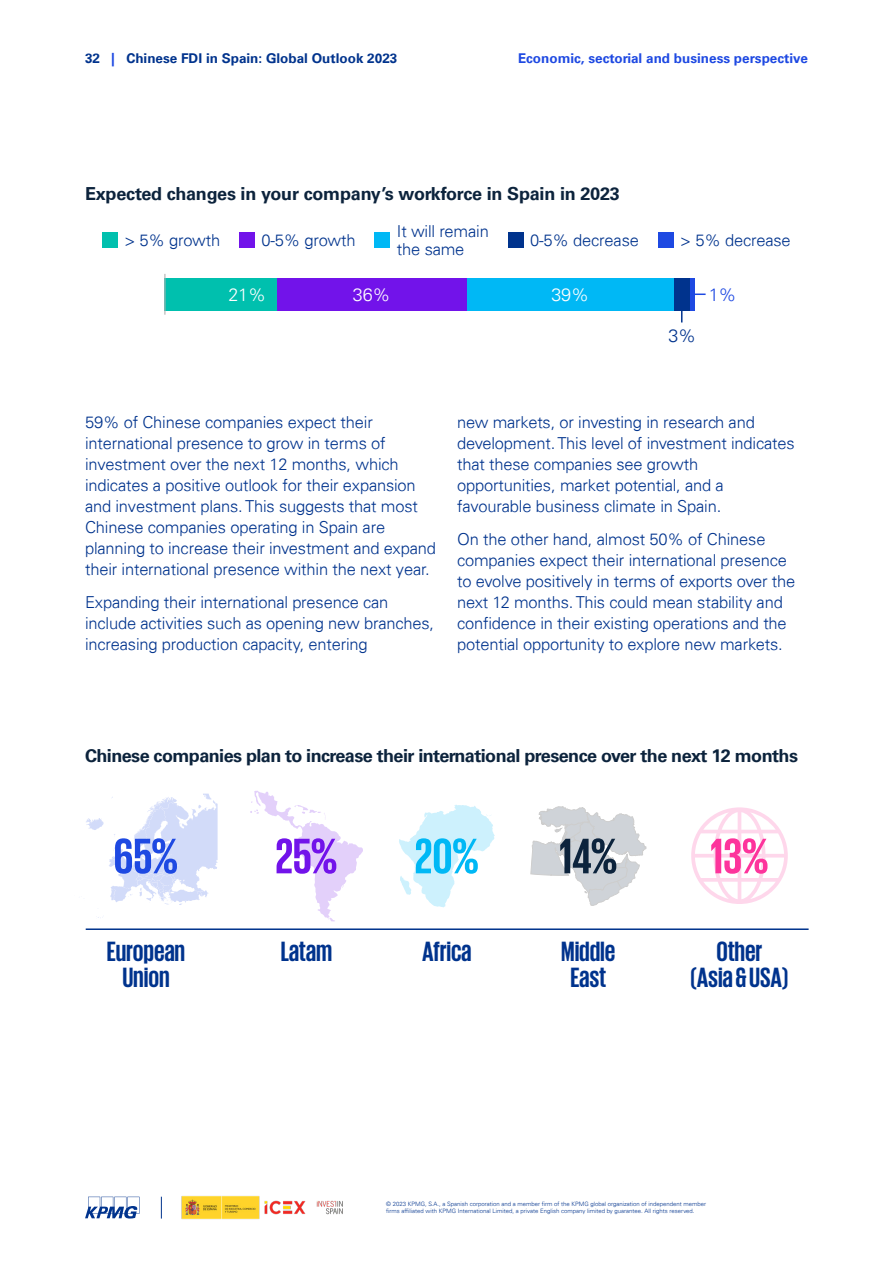
<style>
.page{position:relative;width:893px;height:1263px;background:#fff}
.page>*{position:absolute;margin:0;border:0;box-sizing:border-box;transform-origin:0 0}
.t1{font:700 51px "KPMG";color:#1e49e2}
.t2{font:700 51px "KPMG";color:#0c233c}
.t3{font:700 51px "KPMG";color:#fd349c}
.t4{font:700 51px "KPMG";color:#7213ea}
.t5{font:700 51px "KPMG";color:#00b8f5}
.t6{font:700 28.5px/25.5px "KPMG";letter-spacing:-.005em;color:#00338d;text-align:center}
.t7{font:700 18px "Univers 65";letter-spacing:-.03em;color:#0c233c}
.t8{font:700 18px "Univers 65";letter-spacing:-.01em;color:#0c233c}
.t9{font:300 18px "Univers 45";color:#fff}
.t10{font:300 18px "Univers 45";color:#1e49e2}
.t11{font:300 18px "Univers 45";color:#00338d}
.t12{font:300 16.5px/21px "Univers 45";letter-spacing:-.01em;color:#00338d}
.t13{font:700 13.5px "Universfor KPMG";color:#1e49e2}
.t14{font:700 13.5px "Universfor KPMG";color:#00338d}
.t15{font:300 6px/7.2px "Univers 45";color:#00338d}
.s1{color:#1e49e2}
.s2{font-style:inherit}
</style>
<div class="page">
<svg style="left:85px;top:1197px;width:54px;height:21px"></svg>
<img style="left:181px;top:1196px;width:162px;height:24px">
<svg style="left:161px;top:1197px;width:1px;height:21px"></svg>
<svg style="left:399px;top:805px;width:96px;height:102px"></svg>
<div style="left:102px;top:232px;width:15px;height:15px;background:#00c0ae"></div>
<div style="left:239px;top:232px;width:16px;height:15px;background:#7213ea"></div>
<div style="left:508px;top:232px;width:15px;height:15px;background:#00338d"></div>
<div style="left:658px;top:232px;width:15px;height:15px;background:#1e49e2"></div>
<div style="left:375px;top:232px;width:15px;height:15px;background:#00b8f5"></div>
<svg style="left:691px;top:807px;width:97px;height:97px"></svg>
<svg style="left:86px;top:794px;width:132px;height:124px"></svg>
<svg style="left:531px;top:806px;width:115px;height:99px"></svg>
<svg style="left:250px;top:790px;width:113px;height:131px"></svg>
<hr style="left:86px;top:928px;width:723px;height:2px;background:#00338d">
<div style="left:674px;top:278px;width:16px;height:32px;background:#00338d"></div>
<hr style="left:690px;top:278px;width:4px;height:32px;background:#1e49e2">
<div style="left:467px;top:278px;width:207px;height:32px;background:#00b8f5"></div>
<div style="left:276px;top:278px;width:191px;height:32px;background:#7213ea"></div>
<div style="left:164px;top:278px;width:112px;height:32px;background:#00c0ae"></div>
<hr style="left:164px;top:274px;width:1px;height:41px;background:#b2b2b2">
<svg style="left:694px;top:293px;width:12px;height:2px"></svg>
<svg style="left:681px;top:310px;width:1px;height:12px"></svg>
<p class="t14" style="left:85px;top:50px;width:314px">32 <span class="s1">|</span> Chinese FDI in Spain: Global Outlook 2023</p>
<p class="t13" style="left:518px;top:50px;width:291px">Economic, sectorial and business perspective</p>
<p class="t8" style="left:85px;top:183px;width:536px">Expected changes in your company’s workforce in Spain in 2023</p>
<p class="t12" style="left:124px;top:230px;width:97px">&gt; 5% growth</p>
<p class="t12" style="left:262px;top:230px;width:96px">0-5% growth</p>
<p class="t12" style="left:530px;top:230px;width:110px">0-5% decrease</p>
<p class="t12" style="left:680px;top:230px;width:112px">&gt; 5% decrease</p>
<p class="t12" style="left:397px;top:222px;width:93px;line-height:18px">It will remain the same</p>
<p class="t9" style="left:228px;top:284px;width:39px">21%</p>
<p class="t9" style="left:353px;top:284px;width:39px">36%</p>
<p class="t9" style="left:551px;top:284px;width:39px">39%</p>
<p class="t10" style="left:709px;top:284px;width:29px">1%</p>
<p class="t11" style="left:668px;top:324px;width:29px">3%</p>
<p class="t12" style="left:85px;top:411px;width:352px">59% of Chinese companies expect their international presence to <span class="s2">grow</span> in terms of investment over the next 12 months, which indicates a positive outlook for their expansion and investment plans.This suggests that most Chinese companies operating in Spain are planning to increase their investment and expand their international presence within the next year.</p>
<p class="t12" style="left:85px;top:592px;width:351px"><span class="s2">E</span>xpan<span class="s2">ding their</span> international presence can include activities such as opening new branches, increasing production capacity, entering</p>
<p class="t12" style="left:457px;top:411px;width:339px">new markets, or investing in research and development. This level of investment indicates that these companies see growth opportunities, market potential, and a favourable business <span class="s2">climate</span> in Spain.</p>
<p class="t12" style="left:457px;top:529px;width:340px">On the other hand, almost 50% of Chinese companies expect their international presence to evolve positively in terms of exports over the next 12 months.This could mean stability and confidence in their existing operations and the potential opportunity to explore new markets.</p>
<p class="t7" style="left:85px;top:745px;width:714px">Chinese companies plan to increase their international presence over the next 12 months</p>
<h1 class="t1" style="left:114px;top:830px;width:66px">65%</h1>
<h2 class="t6" style="left:107px;top:938px;width:80px">European<br>Union</h2>
<h1 class="t4" style="left:275px;top:830px;width:64px">25%</h1>
<h2 class="t6" style="left:281px;top:938px;width:53px">Latam</h2>
<h1 class="t5" style="left:415px;top:830px;width:66px">20%</h1>
<h2 class="t6" style="left:422px;top:938px;width:51px">Africa</h2>
<h1 class="t2" style="left:559px;top:830px;width:60px">14%</h1>
<h2 class="t6" style="left:561px;top:938px;width:56px">Middle<br>East</h2>
<h1 class="t3" style="left:710px;top:830px;width:60px">13%</h1>
<h2 class="t6" style="left:690px;top:938px;width:100px">Other<br>(Asia &amp; USA)</h2>
<p class="t15" style="left:386px;top:1200px;width:322px">© 2023 KPMG, S.A., a Spanish corporation and a member firm of the KPMG global organization of independent member firms affiliated with KPMG International Limited, a private English company limited by guarantee. All rights reserved.</p>
</div>
